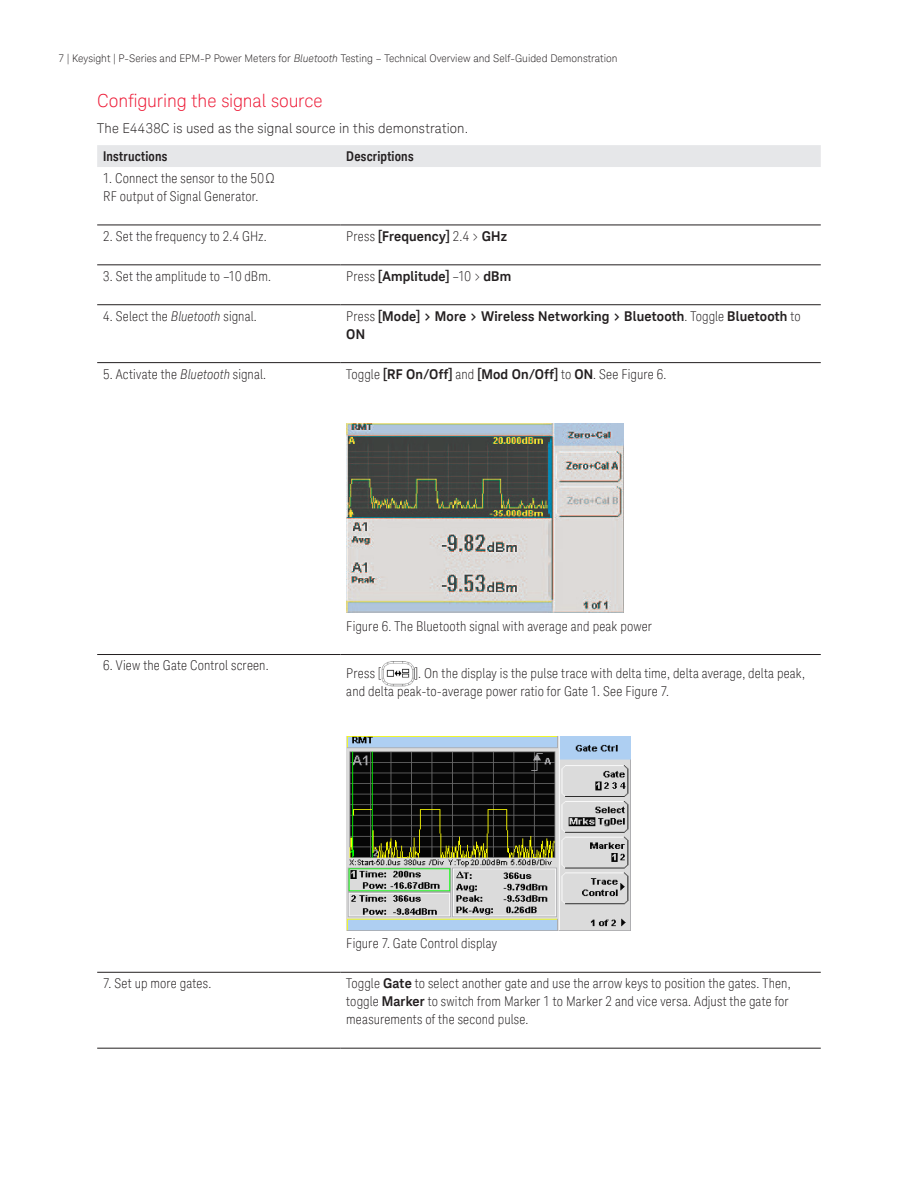
<style>
.page{position:relative;width:918px;height:1188px;background:#fff}
.page>*{position:absolute;margin:0;border:0;box-sizing:border-box;transform-origin:0 0}
.K_Heading_2{font:300 18px "Keysight Sans";letter-spacing:-.005em;color:#ed1a36}
.K_Table_Text{font:300 condensed 13.5px/18px "Keysight Sans";letter-spacing:.015em;color:#231f20}
.K_Table_Text-2{font:700 13.5px/18px "Keysight Sans";letter-spacing:.015em;color:#231f20}
.K_Body_Text{font:300 13.5px "Keysight Sans";letter-spacing:.01em;color:#231f20}
.K_Table_Heading_1{font:700 13.5px "Keysight Sans Condensed";letter-spacing:.01em;color:#231f20}
.t1{font:300 10.5px "Keysight Sans";color:#231f20}
.s1{font-style:italic}
.s2{font-stretch:normal}
.s3{font-weight:300;font-stretch:condensed}
.s4{font-weight:700;font-stretch:normal}
</style>
<div class="page">
<div style="left:97px;top:145px;width:724px;height:22px;background:#e6e7e9"></div>
<hr style="left:97px;top:264px;width:243px;height:1px;background:#231f20">
<hr style="left:340px;top:264px;width:481px;height:1px;background:#231f20">
<hr style="left:97px;top:304px;width:243px;height:1px;background:#231f20">
<hr style="left:340px;top:304px;width:481px;height:1px;background:#231f20">
<hr style="left:97px;top:362px;width:243px;height:1px;background:#231f20">
<hr style="left:340px;top:362px;width:481px;height:1px;background:#231f20">
<hr style="left:97px;top:654px;width:243px;height:1px;background:#231f20">
<hr style="left:340px;top:654px;width:481px;height:1px;background:#231f20">
<hr style="left:97px;top:1048px;width:243px;height:1px;background:#231f20">
<hr style="left:340px;top:1048px;width:481px;height:1px;background:#231f20">
<hr style="left:97px;top:225px;width:243px;height:1px;background:#231f20">
<hr style="left:340px;top:225px;width:481px;height:1px;background:#231f20">
<hr style="left:97px;top:972px;width:243px;height:1px;background:#231f20">
<hr style="left:340px;top:972px;width:481px;height:1px;background:#231f20">
<img style="left:346px;top:423px;width:278px;height:190px">
<img style="left:381px;top:661px;width:34px;height:26px">
<img style="left:346px;top:737px;width:284px;height:193px">
<p class="t1" style="left:59px;top:52px;width:560px">7 | Keysight | P-Series and EPM-P Power Meters for <span class="s1">Bluetooth</span> Testing – Technical Overview and Self-Guided Demonstration</p>
<p class="K_Heading_2" style="left:97px;top:90px;width:227px">Configuring the signal source</p>
<p class="K_Body_Text" style="left:97px;top:121px;width:373px">The E4438C is used as the signal source in this demonstration.</p>
<p class="K_Table_Heading_1" style="left:103px;top:148px;width:66px">Instructions</p>
<p class="K_Table_Heading_1" style="left:346px;top:148px;width:69px">Descriptions</p>
<p class="K_Table_Text" style="left:103px;top:169px;width:173px">1. Connect the sensor to the 50<span class="s2">Ω<br></span>RF output of Signal Generator.</p>
<p class="K_Table_Text" style="left:103px;top:227px;width:165px">2. Set the frequency to 2.4 GHz.</p>
<p class="K_Table_Text-2" style="left:346px;top:227px;width:162px"><span class="s3">Press</span> [Frequency] <span class="s3">2.4 &gt;</span> GHz</p>
<p class="K_Table_Text" style="left:103px;top:267px;width:169px">3. Set the amplitude to –10 dBm.</p>
<p class="K_Table_Text-2" style="left:346px;top:267px;width:167px"><span class="s3">Press</span> [Amplitude] <span class="s3">–10 &gt;</span> dBm</p>
<p class="K_Table_Text" style="left:103px;top:307px;width:155px">4. Select the <span class="s1">Bluetooth</span> signal.</p>
<p class="K_Table_Text-2" style="left:346px;top:307px;width:456px"><span class="s3">Press</span> [Mode] &gt; More &gt; Wireless Networking &gt; Bluetooth<span class="s3">. Toggle</span> Bluetooth <span class="s3">to<br></span>ON</p>
<p class="K_Table_Text" style="left:103px;top:365px;width:165px">5. Activate the <span class="s1">Bluetooth</span> signal.</p>
<p class="K_Table_Text" style="left:346px;top:365px;width:322px">Toggle <span class="s4">[RF On/Off]</span> and <span class="s4">[Mod On/Off]</span> to <span class="s4">ON</span>. See Figure 6.</p>
<p class="K_Table_Text" style="left:103px;top:657px;width:167px">6. View the Gate Control screen.</p>
<p class="K_Table_Text" style="left:346px;top:617px;width:307px">Figure 6. The Bluetooth signal with average and peak power</p>
<p class="K_Table_Text" style="left:346px;top:665px;width:460px;text-indent:69px">]. On the display is the pulse trace with delta time, delta average, delta peak, and delta peak-to-average power ratio for Gate 1. See Figure 7.</p>
<p class="K_Table_Text" style="left:346px;top:665px;width:37px">Press [</p>
<p class="K_Table_Text" style="left:346px;top:935px;width:152px">Figure 7. Gate Control display</p>
<p class="K_Table_Text" style="left:103px;top:974px;width:110px">7. Set up more gates.</p>
<p class="K_Table_Text" style="left:346px;top:974px;width:446px">Toggle <span class="s4">Gate</span> to select another gate and use the arrow keys to position the gates. Then, toggle <span class="s4">Marker</span> to switch from Marker 1 to Marker 2 and vice versa. Adjust the gate for measurements of the second pulse.</p>
</div>
